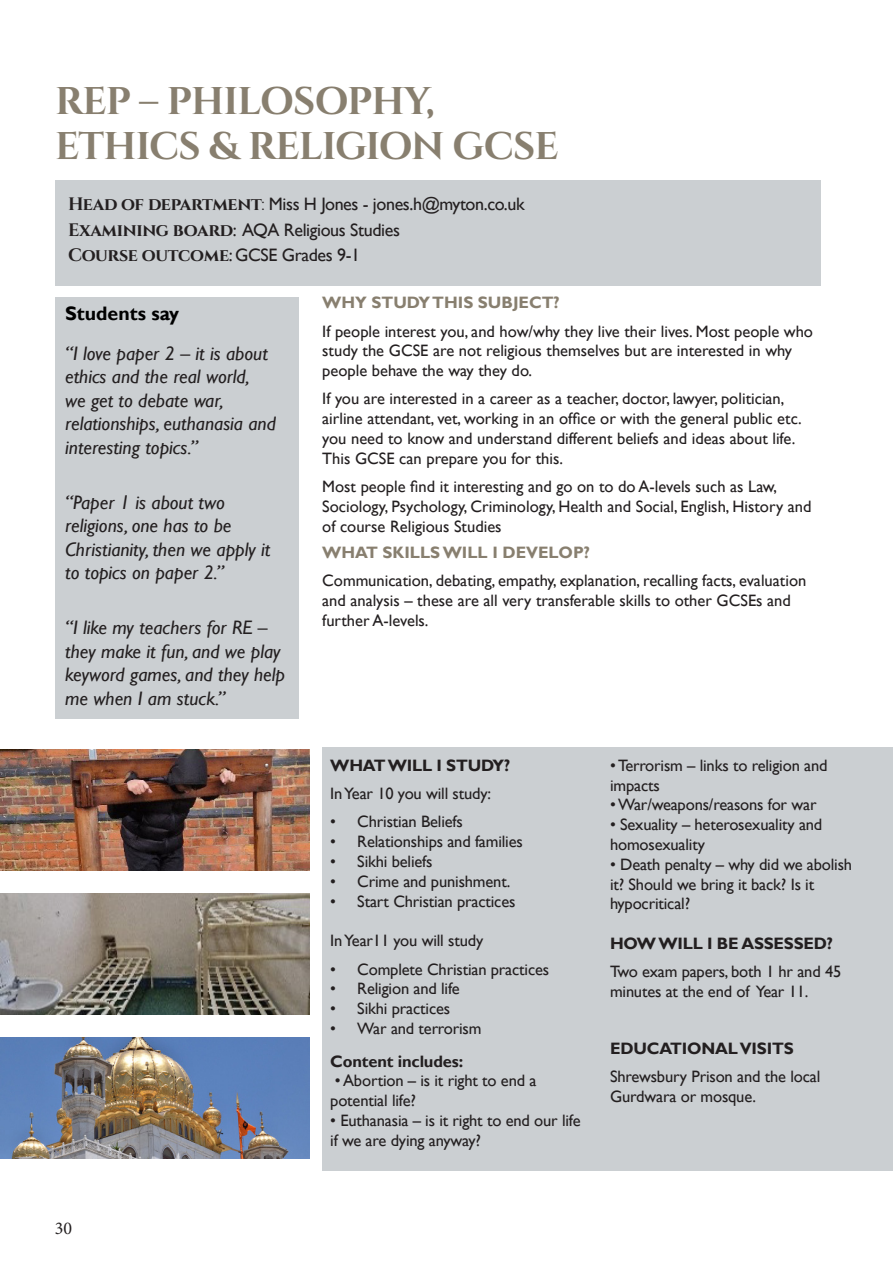
<style>
.page{position:relative;width:893px;height:1263px;background:#fff}
.page>*{position:absolute;margin:0;border:0;box-sizing:border-box;transform-origin:0 0}
.t1{font:700 38.55px/45px "Cinzel";letter-spacing:-.025em;color:#887f6f}
.t2{font:italic 19.5px/23.4px "Gill Sans";color:#231f20}
.t3{font:700 19.5px "Gill Sans";color:#000}
.t4{font:18px "Gill Sans";letter-spacing:-.02em;color:#231f20}
.t5{font:18px "Minion Pro";color:#231f20}
.t6{font:16.5px/19.8px "Gill Sans";letter-spacing:-.01em;color:#231f20}
.t7{font:700 16.5px "Gill Sans";letter-spacing:-.01em;color:#231f20}
.t8{font:700 16.5px "Gill Sans";color:#887f6f}
.s1{font-family:"Cinzel";font-weight:700}
.s2{font-family:"Cinzel"}
</style>
<div class="page">
<div style="left:322px;top:747px;width:571px;height:423px;background:#cbcfd2"></div>
<img style="left:0;top:893px;width:309px;height:122px">
<img style="left:0;top:1037px;width:309px;height:122px">
<img style="left:0;top:749px;width:309px;height:122px">
<div style="left:55px;top:180px;width:765px;height:106px;background:#cbcfd2"></div>
<div style="left:55px;top:298px;width:243px;height:421px;background:#cbcfd2"></div>
<p class="t1" style="left:55px;top:80px;width:505px">REP – PHILOSOPHY,<br>ETHICS &amp; RELIGION GCSE</p>
<p class="t4" style="left:68px;top:193px;width:458px"><span class="s1">Head of department</span><span class="s2">:</span> Miss H Jones - jones.h@myton.co.uk</p>
<p class="t4" style="left:68px;top:219px;width:333px"><span class="s1">Examining board</span>: AQA Religious Studies</p>
<p class="t4" style="left:68px;top:244px;width:294px"><span class="s1">Course outcome</span>: GCSE Grades 9-1</p>
<p class="t3" style="left:65px;top:301px;width:116px">Students say</p>
<p class="t2" style="left:65px;top:342px;width:212px">“I love paper 2 – it is about ethics and the real world,<br>we get to debate war, relationships, euthanasia and interesting topics.”</p>
<p class="t2" style="left:65px;top:491px;width:207px">“Paper 1 is about two religions, one has to be<br>Christianity, then we apply it to topics on paper 2.”</p>
<p class="t2" style="left:65px;top:616px;width:221px">“I like my teachers for RE – they make it fun, and we play keyword games, and they help me when I am stuck.”</p>
<p class="t5" style="left:55px;top:1216px;width:19px">30</p>
<p class="t8" style="left:322px;top:293px;width:239px">WHY STUDY THIS SUBJECT?</p>
<p class="t6" style="left:322px;top:321px;width:492px">If people interest you, and how/why they live their lives. Most people who study the GCSE are not religious themselves but are interested in why people behave the way they do.</p>
<p class="t6" style="left:322px;top:389px;width:481px">If you are interested in a career as a teacher, doctor, lawyer, politician, airline attendant, vet, working in an office or with the general public etc. you need to know and understand different beliefs and ideas about life.<br>This GCSE can prepare you for this.</p>
<p class="t6" style="left:322px;top:477px;width:491px">Most people find it interesting and go on to do A-levels such as Law,<br>Sociology, Psychology, Criminology, Health and Social, English, History and of course Religious Studies</p>
<p class="t8" style="left:322px;top:543px;width:269px">WHAT SKILLS WILL I DEVELOP?</p>
<p class="t6" style="left:322px;top:571px;width:486px">Communication, debating, empathy, explanation, recalling facts, evaluation and analysis – these are all very transferable skills to other GCSEs and further A-levels.</p>
<p class="t7" style="left:330px;top:755px;width:182px">WHAT WILL I STUDY?</p>
<p class="t6" style="left:330px;top:784px;width:162px">In Year 10 you will study:</p>
<p class="t6" style="left:330px;top:812px;width:134px">• Christian Beliefs</p>
<p class="t6" style="left:330px;top:832px;width:194px">• Relationships and families</p>
<p class="t6" style="left:330px;top:852px;width:104px">• Sikhi beliefs</p>
<p class="t6" style="left:330px;top:872px;width:181px">• Crime and punishment.</p>
<p class="t6" style="left:330px;top:891px;width:187px">• Start Christian practices</p>
<p class="t6" style="left:330px;top:931px;width:154px">In Year11 you will study</p>
<p class="t6" style="left:330px;top:959px;width:220px">• Complete Christian practices</p>
<p class="t6" style="left:330px;top:979px;width:131px">• Religion and life</p>
<p class="t6" style="left:330px;top:999px;width:121px">• Sikhi practices</p>
<p class="t6" style="left:330px;top:1019px;width:153px">• War and terrorism</p>
<p class="t7" style="left:330px;top:1051px;width:134px">Content includes:</p>
<p class="t6" style="left:330px;top:1071px;width:208px">• Abortion – is it right to end a potential life?</p>
<p class="t6" style="left:330px;top:1111px;width:252px">• Euthanasia – is it right to end our life if we are dying anyway?</p>
<p class="t6" style="left:610px;top:756px;width:219px">• Terrorism – links to religion and impacts</p>
<p class="t6" style="left:610px;top:795px;width:208px">• War/weapons/reasons for war</p>
<p class="t6" style="left:610px;top:815px;width:214px">• Sexuality – heterosexuality and homosexuality</p>
<p class="t6" style="left:610px;top:855px;width:244px">• Death penalty – why did we abolish it? Should we bring it back? Is it hypocritical?</p>
<p class="t7" style="left:610px;top:933px;width:225px">HOW WILL I BE ASSESSED?</p>
<p class="t6" style="left:610px;top:962px;width:233px">Two exam papers, both 1 hr and 45 minutes at the end of Year 11.</p>
<p class="t7" style="left:610px;top:1038px;width:185px">EDUCATIONAL VISITS</p>
<p class="t6" style="left:610px;top:1067px;width:212px">Shrewsbury Prison and the local<br>Gurdwara or mosque.</p>
</div>
